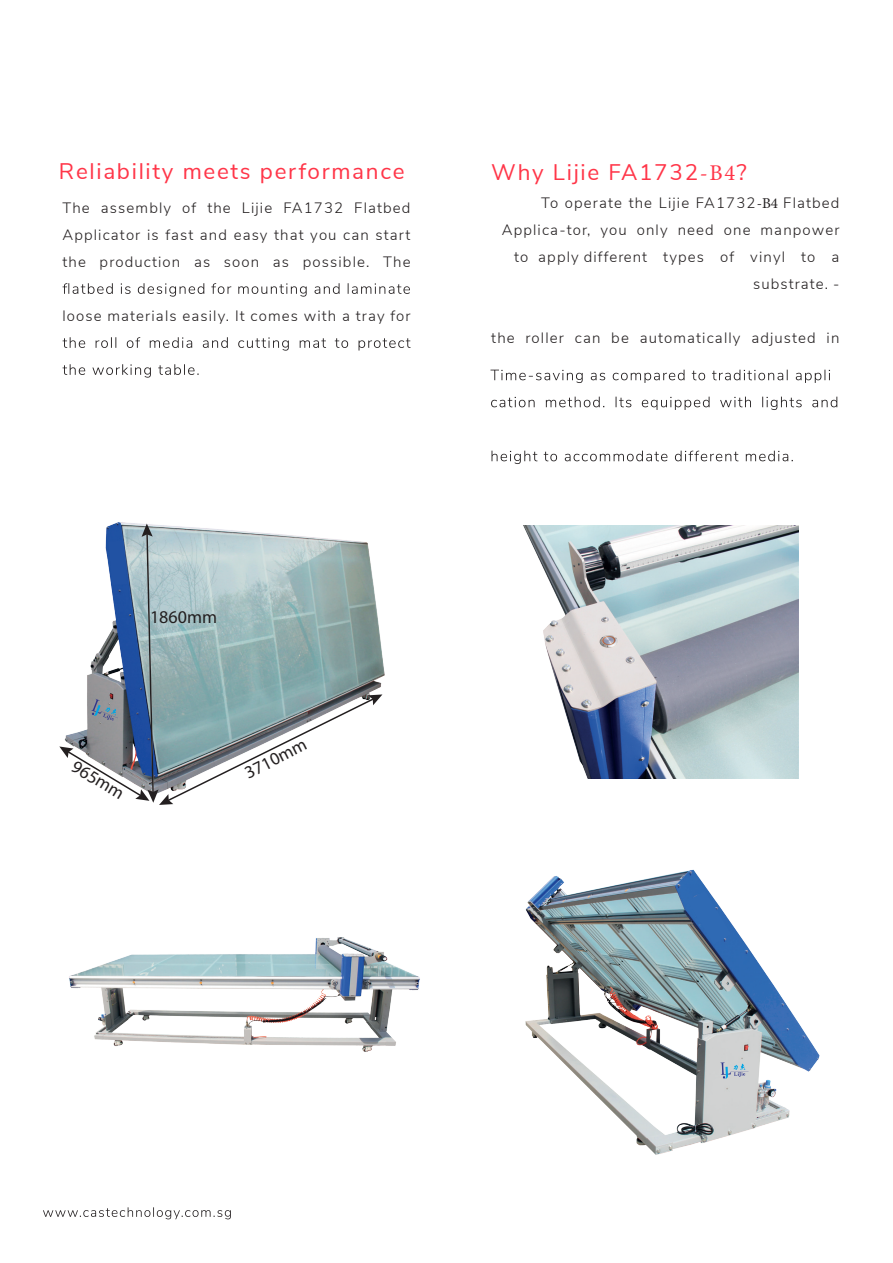
<style>
.page{position:relative;width:893px;height:1263px;background:#fff}
.page>*{position:absolute;margin:0;border:0;box-sizing:border-box;transform-origin:0 0}
.t1{font:22.5px "Nunito Sans";letter-spacing:.075em;color:#ff3548}
.t2{font:18px "Myriad Pro";color:#231f20}
.t3{font:300 15px/27px "Nunito Sans";letter-spacing:.075em;color:#231f20;text-align:justify}
.s1{font-family:"Minion Pro"}
.s2{font-family:"Minion Pro";font-weight:400}
</style>
<div class="page">
<svg style="left:63px;top:283px;width:347px;height:14px"></svg>
<svg style="left:63px;top:337px;width:348px;height:14px"></svg>
<svg style="left:63px;top:364px;width:136px;height:14px"></svg>
<svg style="left:43px;top:1207px;width:188px;height:12px"></svg>
<img style="left:69px;top:937px;width:351px;height:115px">
<img style="left:525px;top:869px;width:295px;height:286px">
<svg style="left:687px;top:890px;width:44px;height:55px"></svg>
<svg style="left:490px;top:370px;width:340px;height:13px"></svg>
<svg style="left:491px;top:397px;width:346px;height:13px"></svg>
<svg style="left:491px;top:451px;width:302px;height:13px"></svg>
<img style="left:523px;top:526px;width:276px;height:252px">
<svg style="left:720px;top:1062px;width:28px;height:17px"></svg>
<svg style="left:59px;top:523px;width:323px;height:282px"></svg>
<h1 class="t1" style="left:59px;top:155px;width:347px">Reliability meets performance</h1>
<p class="t3" style="left:62px;top:193px;width:350px">The assembly of the Lijie FA1732 Flatbed Applicator is fast and easy that you can start the production as soon as possible. The</p>
<p class="t3" style="left:62px;top:301px;width:350px">loose materials easily. It comes with a tray for</p>
<h1 class="t1" style="left:491px;top:156px;width:257px">Why Lijie FA1732<span class="s1">-B4</span>?</h1>
<p class="t3" style="left:502px;top:189px;width:339px;text-align:right">To operate the Lijie FA1732<span class="s2">-B4</span> Flatbed<br>Applica-tor, you only need one manpower to apply different types of vinyl to a substrate. -</p>
<p class="t3" style="left:491px;top:324px;width:350px">the roller can be automatically adjusted in</p>
<p class="t2" style="left:150px;top:605px;width:68px">1860mm</p>
<p class="t2" style="left:79px;top:755px;width:59px;rotate:31deg">965mm</p>
<p class="t2" style="left:241px;top:764px;width:68px;rotate:-27deg">3710mm</p>
</div>
